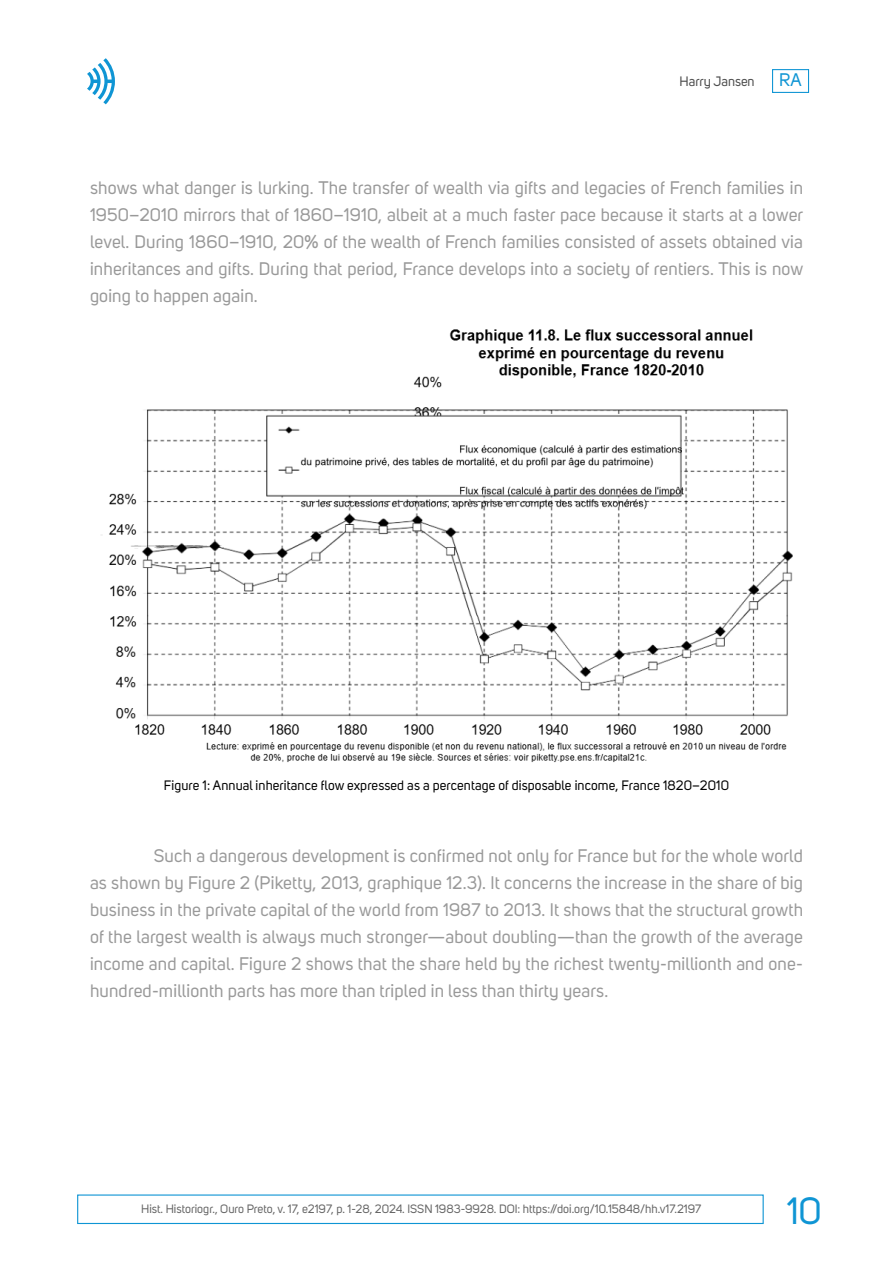
<style>
.page{position:relative;width:893px;height:1263px;background:#fff}
.page>*{position:absolute;margin:0;border:0;box-sizing:border-box;transform-origin:0 0}
.t1{font:37.5px "Uni Sans";color:#0f95d4}
.Resumé{font:18px/27px "Uni Sans";letter-spacing:.01em;color:#999;text-align:justify}
.t2{font:18px "Uni Sans";color:#0f95d4}
.Legenda{font:13.5px "Uni Sans";letter-spacing:.01em;color:#000}
.t3{font:13.5px "Uni Sans";color:#4d4d4d}
.t4{font:12px "Uni Sans";color:#666}
</style>
<div class="page">
<div style="left:77px;top:1194px;width:687px;height:30px;border:1px solid #0f95d4"></div>
<svg style="left:87px;top:58px;width:28px;height:46px"></svg>
<div style="left:772px;top:69px;width:37px;height:24px;border:1px solid #0f95d4"></div>
<img style="left:101px;top:329px;width:692px;height:434px">
<p class="t3" style="left:680px;top:73px;width:77px">Harry Jansen</p>
<p class="t2" style="left:779px;top:69px;width:24px">RA</p>
<p class="Resumé" style="left:90px;top:175px;width:715px">shows what danger is lurking. The transfer of wealth via gifts and legacies of French families in 1950–2010 mirrors that of 1860–1910, albeit at a much faster pace because it starts at a lower level. During 1860–1910, 20% of the wealth of French families consisted of assets obtained via inheritances and gifts. During that period, France develops into a society of rentiers. This is now going to happen again.</p>
<p class="Legenda" style="left:164px;top:778px;width:567px">Figure 1: Annual inheritance flow expressed as a percentage of disposable income, France 1820–2010</p>
<p class="Resumé" style="left:90px;top:842px;width:715px;text-indent:64px">Such a dangerous development is confirmed not only for France but for the whole world as shown by Figure 2 (Piketty, 2013, graphique 12.3). It concerns the increase in the share of big business in the private capital of the world from 1987 to 2013. It shows that the structural growth of the largest wealth is always much stronger—about doubling—than the growth of the average income and capital. Figure 2 shows that the share held by the richest twenty-millionth and one&shy;hundred-millionth parts has more than tripled in less than thirty years.</p>
<p class="t4" style="left:141px;top:1202px;width:562px">Hist. Historiogr., Ouro Preto, v. 17, e2197, p. 1-28, 2024. ISSN 1983-9928. DOI: https://doi.org/10.15848/hh.v17.2197</p>
<h1 class="t1" style="left:787px;top:1189px;width:37px">10</h1>
</div>
